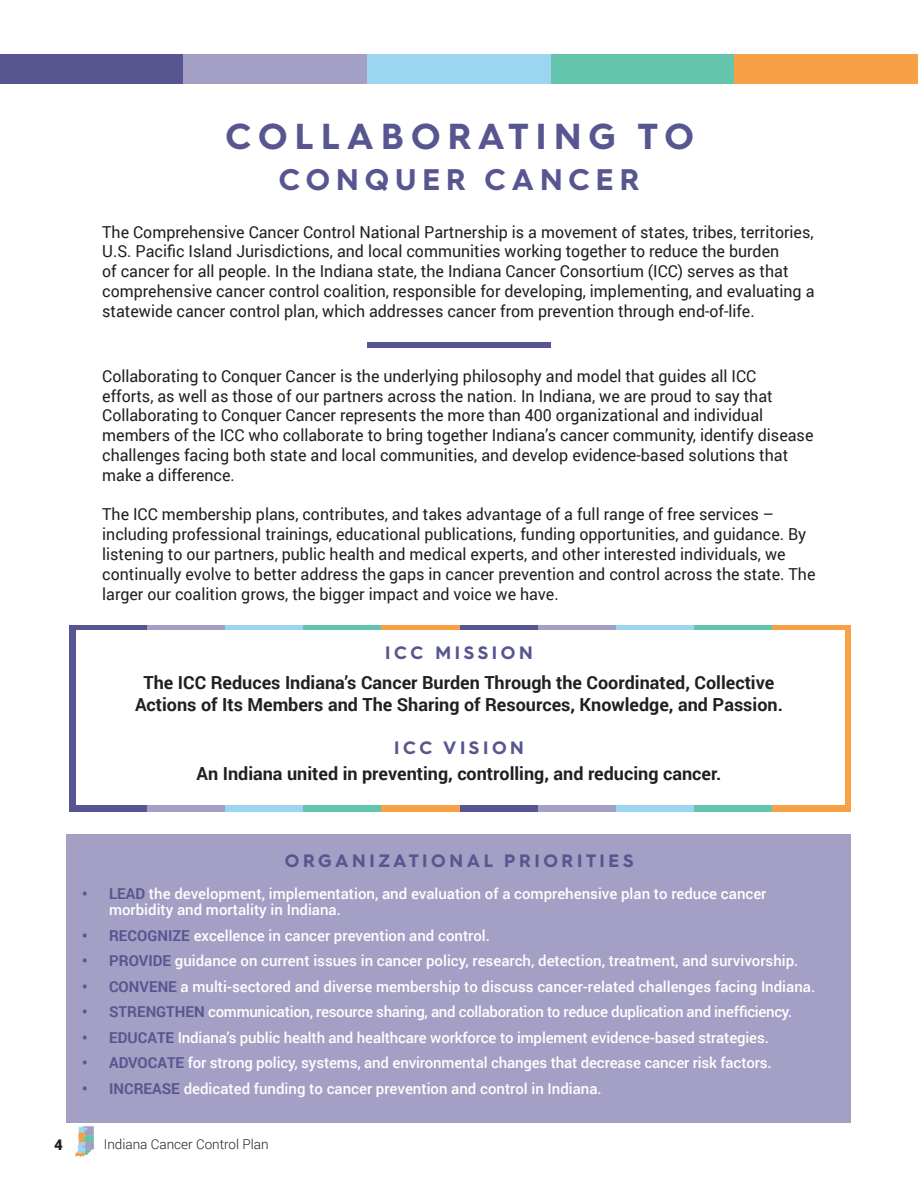
<style>
.page{position:relative;width:918px;height:1188px;background:#fff}
.page>*{position:absolute;margin:0;border:0;box-sizing:border-box;transform-origin:0 0}
.t1{font:700 36.15px "Hurme Geometric Sans 4";letter-spacing:.2em;color:#585691}
.t2{font:700 29.85px "Hurme Geometric Sans 4";letter-spacing:.2em;color:#585691}
.t3{font:700 18px/21.6px "Roboto";color:#231f20;text-align:center}
.t4{font:700 18px "Hurme Geometric Sans 4";letter-spacing:.2em;color:#585691}
.t5{font:16.5px/19.8px "Roboto";color:#231f20}
.t6{font:500 15px/16.5px "Roboto";color:#fff}
.t7{font:500 15px "Roboto";letter-spacing:-.02em;color:#fff}
.t8{font:900 15px "Roboto";color:#231f20}
.t9{font:300 13.5px "Roboto";color:#231f20}
.s1{font-weight:700;color:#585691}
</style>
<div class="page">
<img style="left:75px;top:1126px;width:20px;height:31px">
<div style="left:0;top:55px;width:184px;height:29px;background:#585691"></div>
<div style="left:184px;top:55px;width:183px;height:29px;background:#a49fc4"></div>
<div style="left:367px;top:55px;width:184px;height:29px;background:#9cd5f0"></div>
<div style="left:551px;top:55px;width:183px;height:29px;background:#64c4ac"></div>
<div style="left:734px;top:55px;width:184px;height:29px;background:#f8a046"></div>
<div style="left:367px;top:343px;width:184px;height:5px;background:#585691"></div>
<div style="left:67px;top:834px;width:784px;height:288px;background:#a49fc4"></div>
<div style="left:69px;top:625px;width:78px;height:187px;background:#585691"></div>
<div style="left:147px;top:625px;width:78px;height:187px;background:#a49fc4"></div>
<div style="left:225px;top:625px;width:79px;height:187px;background:#9cd5f0"></div>
<div style="left:304px;top:625px;width:78px;height:187px;background:#64c4ac"></div>
<div style="left:382px;top:625px;width:78px;height:187px;background:#f8a046"></div>
<div style="left:460px;top:625px;width:78px;height:187px;background:#585691"></div>
<div style="left:538px;top:625px;width:78px;height:187px;background:#a49fc4"></div>
<div style="left:616px;top:625px;width:79px;height:187px;background:#9cd5f0"></div>
<div style="left:695px;top:625px;width:78px;height:187px;background:#64c4ac"></div>
<div style="left:773px;top:625px;width:78px;height:187px;background:#f8a046"></div>
<div style="left:76px;top:630px;width:768px;height:174px;background:#fff"></div>
<h1 class="t1" style="left:226px;top:111px;width:470px">COLLABORATING TO</h1>
<h2 class="t2" style="left:279px;top:159px;width:362px">CONQUER CANCER</h2>
<p class="t5" style="left:102px;top:221px;width:714px">The Comprehensive Cancer Control National Partnership is a movement of states, tribes, territories, U.S. Pacific Island Jurisdictions, and local communities working together to reduce the burden<br>of cancer for all people. In the Indiana state, the Indiana Cancer Consortium (ICC) serves as that comprehensive cancer control coalition, responsible for developing, implementing, and evaluating a statewide cancer control plan, which addresses cancer from prevention through end-of-life.</p>
<p class="t5" style="left:102px;top:365px;width:713px">Collaborating to Conquer Cancer is the underlying philosophy and model that guides all ICC<br>efforts, as well as those of our partners across the nation. In Indiana, we are proud to say that Collaborating to Conquer Cancer represents the more than 400 organizational and individual members of the ICC who collaborate to bring together Indiana’s cancer community, identify disease challenges facing both state and local communities, and develop evidence-based solutions that make a difference.</p>
<p class="t5" style="left:102px;top:504px;width:715px">The ICC membership plans, contributes, and takes advantage of a full range of free services – including professional trainings, educational publications, funding opportunities, and guidance. By listening to our partners, public health and medical experts, and other interested individuals, we continually evolve to better address the gaps in cancer prevention and control across the state. The larger our coalition grows, the bigger impact and voice we have.</p>
<p class="t4" style="left:385px;top:640px;width:149px">ICC MISSION</p>
<p class="t3" style="left:135px;top:671px;width:649px">The ICC Reduces Indiana’s Cancer Burden Through the Coordinated, Collective<br>Actions of Its Members and The Sharing of Resources, Knowledge, and Passion.</p>
<p class="t4" style="left:394px;top:735px;width:131px">ICC VISION</p>
<p class="t3" style="left:197px;top:762px;width:526px">An Indiana united in preventing, controlling, and reducing cancer.</p>
<p class="t4" style="left:285px;top:848px;width:350px">ORGANIZATIONAL PRIORITIES</p>
<p class="t6" style="left:109px;top:885px;width:659px;text-indent:-27px"><span class="s1">• LEAD</span> the development, implementation, and evaluation of a comprehensive plan to reduce cancer morbidity and mortality in Indiana.</p>
<p class="t6" style="left:82px;top:927px;width:409px"><span class="s1">• RECOGNIZE</span> excellence in cancer prevention and control.</p>
<p class="t6" style="left:82px;top:952px;width:718px"><span class="s1">• PROVIDE</span> guidance on current issues in cancer policy, research, detection, treatment, and survivorship.</p>
<p class="t6" style="left:82px;top:978px;width:735px"><span class="s1">• CONVENE</span> a multi-sectored and diverse membership to discuss cancer-related challenges facing Indiana.</p>
<p class="t7" style="left:82px;top:1001px;width:712px"><span class="s1">• STRENGTHEN</span> communication, resource sharing, and collaboration to reduce duplication and inefficiency.</p>
<p class="t6" style="left:82px;top:1029px;width:688px"><span class="s1">• EDUCATE</span> Indiana’s public health and healthcare workforce to implement evidence-based strategies.</p>
<p class="t6" style="left:82px;top:1054px;width:691px"><span class="s1">• ADVOCATE</span> for strong policy, systems, and environmental changes that decrease cancer risk factors.</p>
<p class="t6" style="left:82px;top:1080px;width:521px"><span class="s1">• INCREASE</span> dedicated funding to cancer prevention and control in Indiana.</p>
<p class="t8" style="left:54px;top:1134px;width:10px">4</p>
<p class="t9" style="left:104px;top:1135px;width:167px">Indiana Cancer Control Plan</p>
</div>
